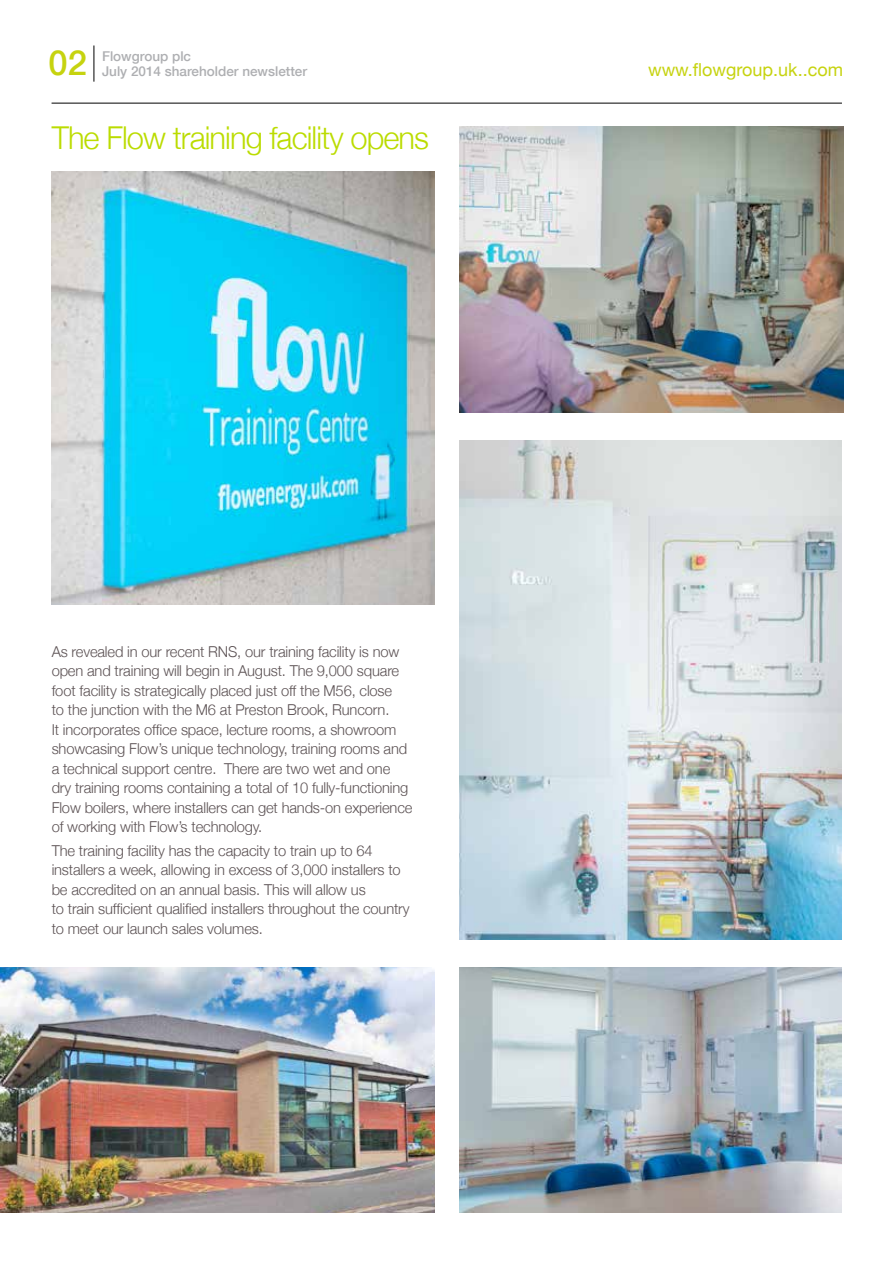
<style>
.page{position:relative;width:893px;height:1263px;background:#fff}
.page>*{position:absolute;margin:0;border:0;box-sizing:border-box;transform-origin:0 0}
.t1{font:500 34.5px "Helvetica Neue";color:#c6d30f}
.t2{font:300 31.5px "Helvetica Neue";letter-spacing:-.03em;color:#bbdc00}
.t3{font:18px "Helvetica Neue";color:#c6d30f}
.t4{font:300 15px/19.5px "Helvetica Neue";letter-spacing:-.01em;color:#5c5254}
.t5{font:500 13.5px/15px "Helvetica Neue";color:#aeafb2}
</style>
<div class="page">
<hr style="left:94px;top:45px;width:1px;height:37px;background:#000">
<hr style="left:52px;top:103px;width:790px;height:1px;background:#000">
<img style="left:52px;top:171px;width:382px;height:433px">
<img style="left:459px;top:440px;width:383px;height:500px">
<img style="left:459px;top:126px;width:384px;height:286px">
<img style="left:459px;top:967px;width:383px;height:246px">
<img style="left:0;top:967px;width:434px;height:246px">
<h1 class="t1" style="left:48px;top:35px;width:40px">02</h1>
<p class="t5" style="left:102px;top:48px;width:207px">Flowgroup plc<br>July 2014 shareholder newsletter</p>
<p class="t3" style="left:648px;top:56px;width:196px">www.flowgroup.uk..com</p>
<h2 class="t2" style="left:52px;top:113px;width:379px">The Flow training facility opens</h2>
<p class="t4" style="left:52px;top:641px;width:362px">As revealed in our recent RNS, our training facility is now open and training will begin in August. The 9,000 square foot facility is strategically placed just off the M56, close<br>to the junction with the M6 at Preston Brook, Runcorn.<br>It incorporates office space, lecture rooms, a showroom showcasing Flow’s unique technology, training rooms and a technical support centre. There are two wet and one dry training rooms containing a total of 10 fully-functioning Flow boilers, where installers can get hands-on experience of working with Flow’s technology.</p>
<p class="t4" style="left:52px;top:840px;width:359px">The training facility has the capacity to train up to 64 installers a week, allowing in excess of 3,000 installers to be accredited on an annual basis. This will allow us<br>to train sufficient qualified installers throughout the country to meet our launch sales volumes.</p>
</div>
